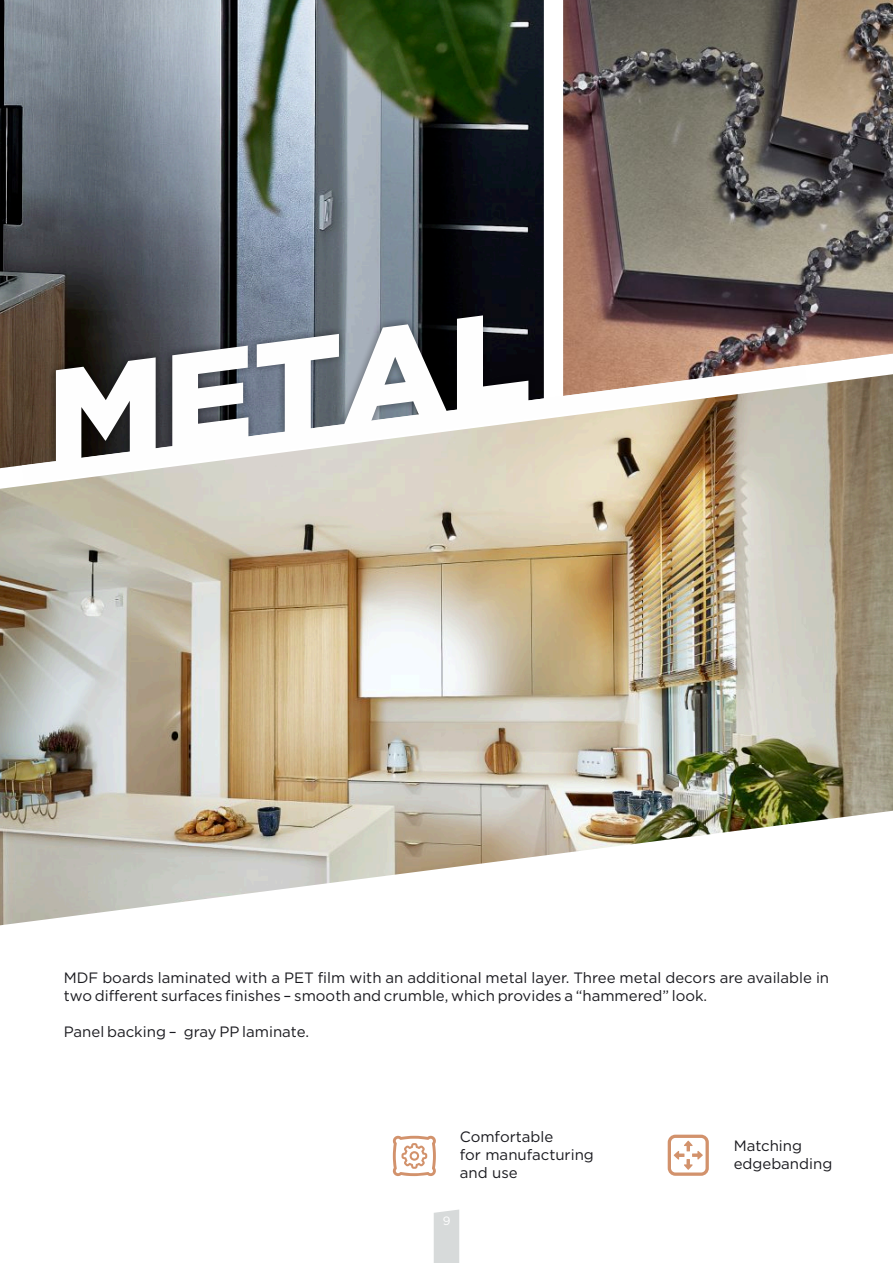
<style>
.page{position:relative;width:893px;height:1263px;background:#fff}
.page>*{position:absolute;margin:0;border:0;box-sizing:border-box;transform-origin:0 0}
.t1{font:900 133.05px "Gotham";color:#fefefe}
.t2{font:15px/18px "Gotham";color:#1a1a1f}
.t3{font:12px "Gotham";color:#fefefe}
</style>
<div class="page">
<svg style="left:434px;top:1209px;width:25px;height:54px"></svg>
<img style="left:563px;top:0;width:330px;height:365px">
<img style="left:0;top:0;width:544px;height:373px">
<img style="left:0;top:373px;width:893px;height:553px">
<img style="left:50px;top:309px;width:484px;height:56px">
<svg style="left:22px;top:365px;width:785px;height:118px"></svg>
<svg style="left:668px;top:1135px;width:41px;height:41px"></svg>
<svg style="left:393px;top:1136px;width:43px;height:40px"></svg>
<h1 class="t1" style="left:34px;top:358px;width:489px;rotate:-7deg">METAL</h1>
<p class="t2" style="left:64px;top:969px;width:767px">MDF boards laminated with a PET film with an additional metal layer. Three metal decors are available in two different surfaces finishes – smooth and crumble, which provides a “hammered” look.</p>
<p class="t2" style="left:64px;top:1023px;width:247px">Panel backing – gray PP laminate.</p>
<p class="t2" style="left:460px;top:1129px;width:136px">Comfortable<br>for manufacturing and use</p>
<p class="t3" style="left:443px;top:1215px;width:9px">9</p>
<p class="t2" style="left:734px;top:1138px;width:100px">Matching edgebanding</p>
</div>
